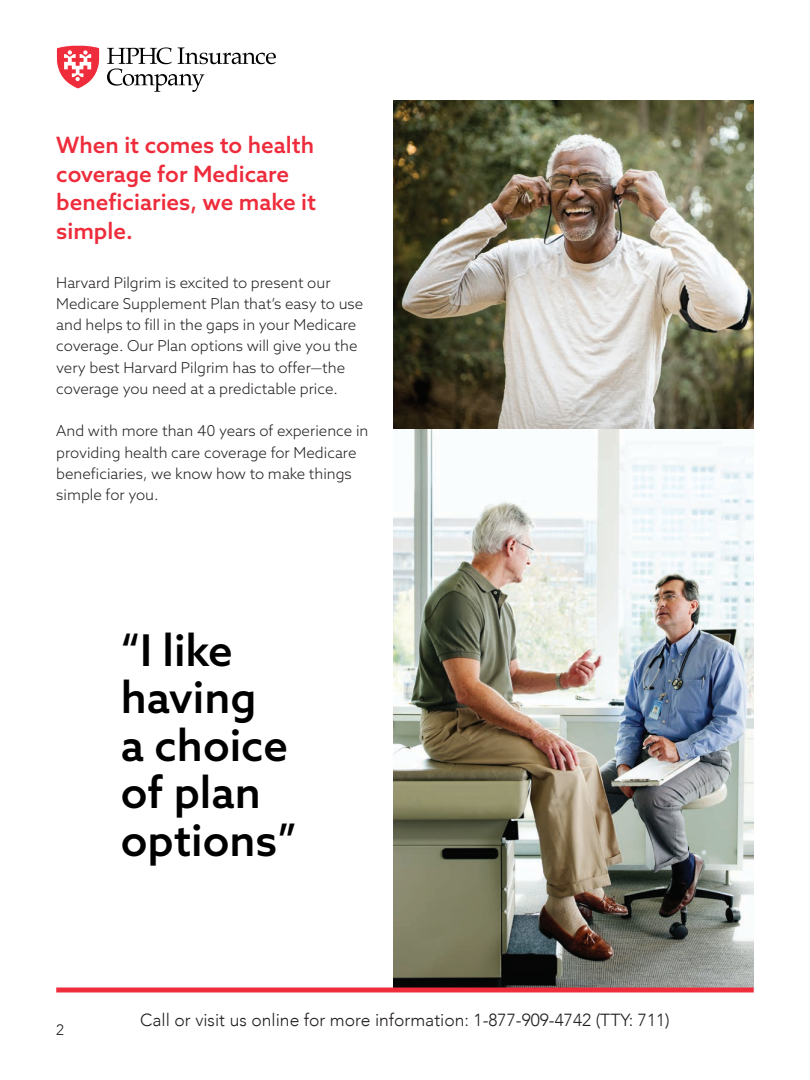
<style>
.page{position:relative;width:810px;height:1080px;background:#fff}
.page>*{position:absolute;margin:0;border:0;box-sizing:border-box;transform-origin:0 0}
.t1{font:500 43.75px/47.5px "Azo Sans";color:#000}
.t2{font:500 22.5px/28.8px "Azo Sans";color:#ee2c3b}
.t3{font:300 17.5px "Avenir";color:#231f20}
.t4{font:300 15px/21.2px "Azo Sans";color:#231f20}
.t5{font:300 15px "Avenir";color:#231f20}
</style>
<div class="page">
<svg style="left:107px;top:47px;width:169px;height:45px"></svg>
<svg style="left:56px;top:45px;width:44px;height:44px"></svg>
<img style="left:394px;top:101px;width:360px;height:887px">
<hr style="left:56px;top:988px;width:698px;height:4px;background:#ee2c3b">
<h2 class="t2" style="left:56px;top:130px;width:261px">When it comes to health coverage for Medicare beneficiaries, we make it simple.</h2>
<p class="t4" style="left:56px;top:272px;width:309px">Harvard Pilgrim is excited to present our Medicare Supplement Plan that’s easy to use and helps to fill in the gaps in your Medicare coverage. Our Plan options will give you the very best Harvard Pilgrim has to offer—the coverage you need at a predictable price.</p>
<p class="t4" style="left:56px;top:420px;width:314px">And with more than 40 years of experience in providing health care coverage for Medicare beneficiaries, we know how to make things simple for you.</p>
<h1 class="t1" style="left:121px;top:625px;width:177px">“I like having<br>a choice of plan options”</h1>
<p class="t5" style="left:56px;top:1021px;width:9px">2</p>
<p class="t3" style="left:140px;top:1010px;width:531px">Call or visit us online for more information: 1-877-909-4742 (TTY: 711)</p>
</div>
